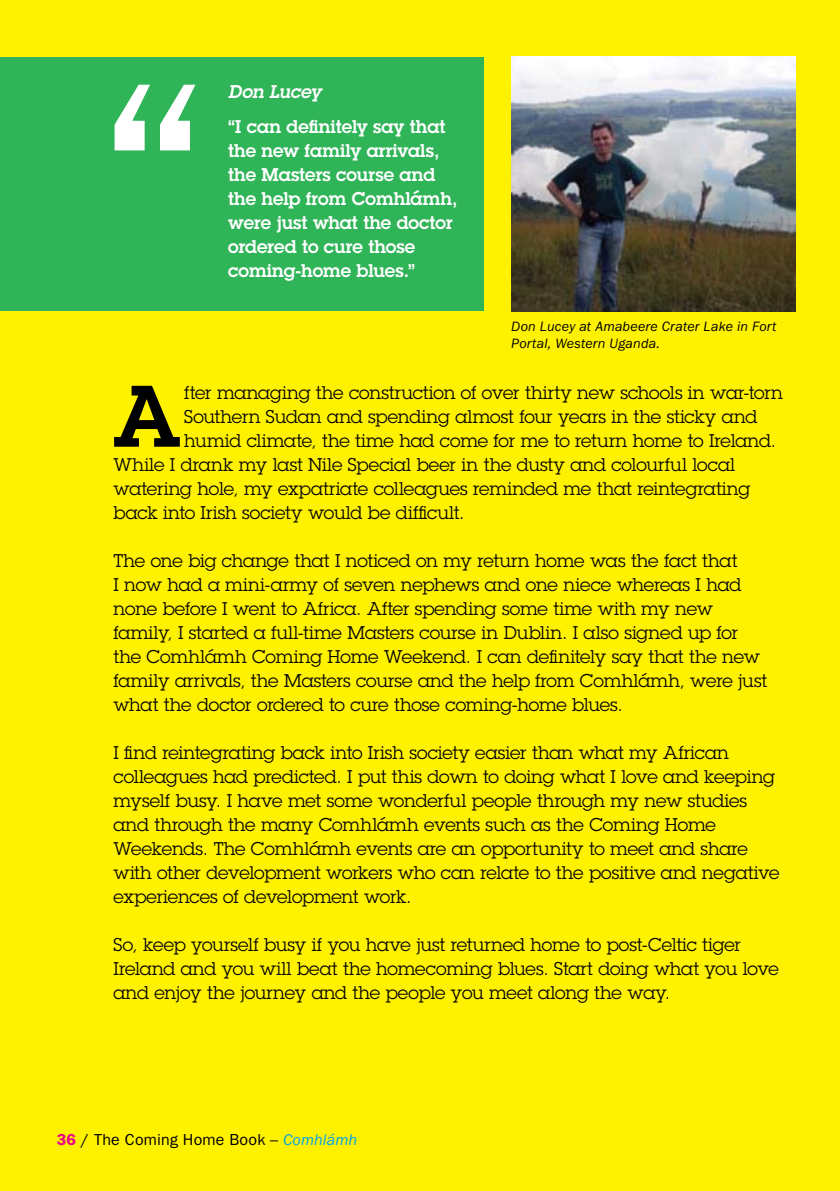
<style>
.page{position:relative;width:840px;height:1191px;background:#fff}
.page>*{position:absolute;margin:0;border:0;box-sizing:border-box;transform-origin:0 0}
.t1{font:300px "ITC Franklin Gothic Std";color:#fff}
.t2{font:600 85.2px "Lubalin Graph Std";color:#000}
.t3{font:18px/24px "Lubalin Graph Std";letter-spacing:-.01em;color:#000}
.t4{font:600 18px/24px "Lubalin Graph Std";color:#fff}
.t5{font:italic 600 18px "Lubalin Graph Std";letter-spacing:-.005em;color:#fff}
.t6{font:16px "ITC Franklin Gothic Std";letter-spacing:.015em;color:#000}
.t7{font:italic 14px "ITC Franklin Gothic Std";letter-spacing:.015em;color:#000}
.s1{font-weight:600;color:#ec008c}
.s2{font-style:italic;color:#00a2e5}
</style>
<div class="page">
<div style="left:0;top:0;width:839px;height:1191px;background:#fff200"></div>
<img style="left:511px;top:57px;width:284px;height:255px">
<div style="left:0;top:57px;width:483px;height:253px;background:#2fb457"></div>
<h1 class="t1" style="left:85px;top:16px;width:140px">“</h1>
<p class="t5" style="left:228px;top:79px;width:95px">Don Lucey</p>
<p class="t4" style="left:228px;top:114px;width:231px">“I can definitely say that the new family arrivals, the Masters course and the help from Comhlámh, were just what the doctor ordered to cure those coming-home blues.”</p>
<p class="t7" style="left:511px;top:318px;width:266px">Don Lucey at Amabeere Crater Lake in Fort</p>
<p class="t7" style="left:511px;top:335px;width:150px">Portal, Western Uganda.</p>
<h2 class="t2" style="left:113px;top:360px;width:68px">A</h2>
<p class="t3" style="left:184px;top:380px;width:600px">fter managing the construction of over thirty new schools in war-torn</p>
<p class="t3" style="left:184px;top:404px;width:574px">Southern Sudan and spending almost four years in the sticky and</p>
<p class="t3" style="left:184px;top:428px;width:593px">humid climate, the time had come for me to return home to Ireland.</p>
<p class="t3" style="left:113px;top:452px;width:623px">While I drank my last Nile Special beer in the dusty and colourful local</p>
<p class="t3" style="left:113px;top:476px;width:638px">watering hole, my expatriate colleagues reminded me that reintegrating</p>
<p class="t3" style="left:113px;top:500px;width:352px">back into Irish society would be difficult.</p>
<p class="t3" style="left:113px;top:548px;width:654px">The one big change that I noticed on my return home was the fact that<br>I now had a mini-army of seven nephews and one niece whereas I had none before I went to Africa. After spending some time with my new family, I started a full-time Masters course in Dublin. I also signed up for the Comhlámh Coming Home Weekend. I can definitely say that the new family arrivals, the Masters course and the help from Comhlámh, were just what the doctor ordered to cure those coming-home blues.</p>
<p class="t3" style="left:113px;top:740px;width:667px">I find reintegrating back into Irish society easier than what my African colleagues had predicted. I put this down to doing what I love and keeping myself busy. I have met some wonderful people through my new studies and through the many Comhlámh events such as the Coming Home Weekends. The Comhlámh events are an opportunity to meet and share with other development workers who can relate to the positive and negative experiences of development work.</p>
<p class="t3" style="left:113px;top:932px;width:666px">So, keep yourself busy if you have just returned home to post-Celtic tiger<br>Ireland and you will beat the homecoming blues. Start doing what you love and enjoy the journey and the people you meet along the way.</p>
<p class="t6" style="left:57px;top:1130px;width:302px"><span class="s1">36</span> / The Coming Home Book – <span class="s2">Comhlámh</span></p>
</div>
